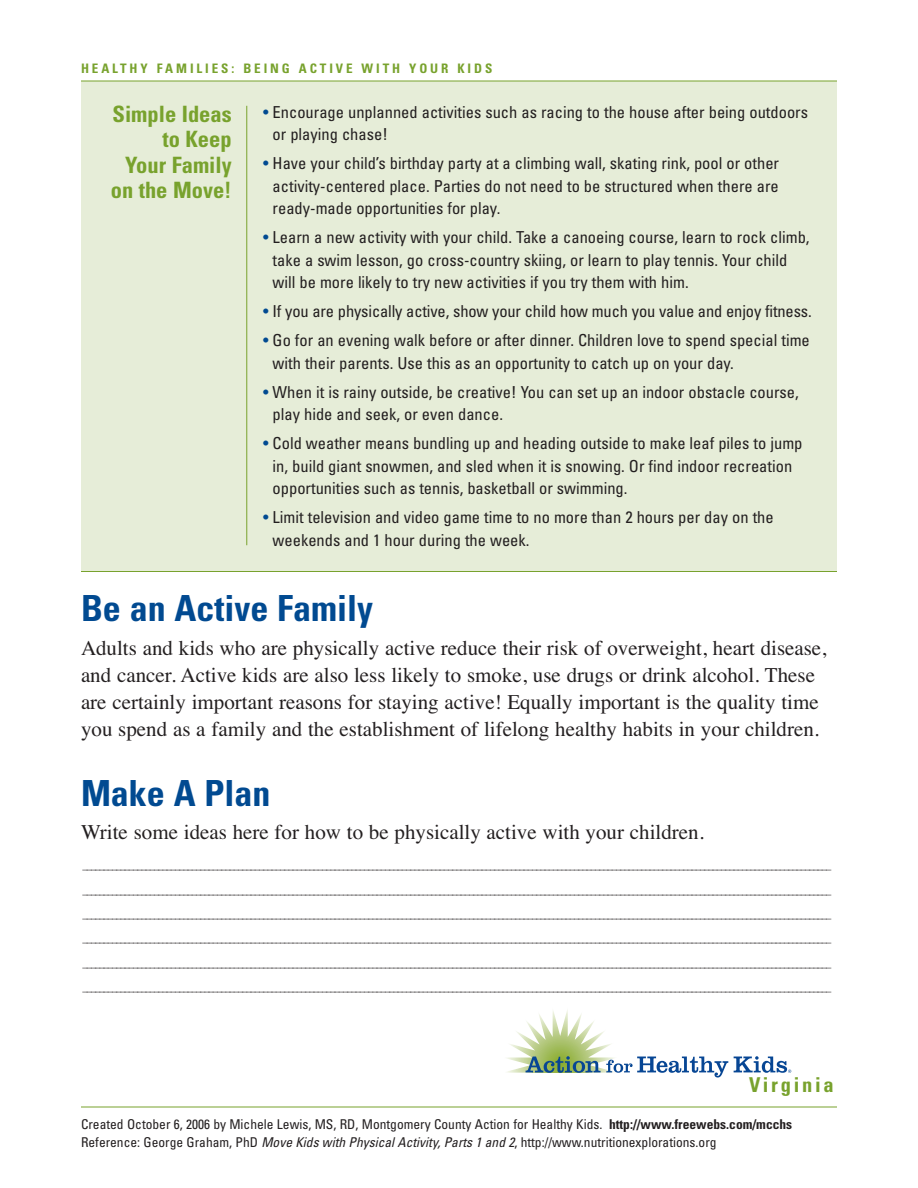
<style>
.page{position:relative;width:918px;height:1188px;background:#fff}
.page>*{position:absolute;margin:0;border:0;box-sizing:border-box;transform-origin:0 0}
.t1{font:700 condensed 36px "Univers";color:#014a91}
.t2{font:700 condensed 22.5px/25.5px "Univers";color:#78a22d;text-align:right}
.t3{font:21px/27px "Times";color:#231f20}
.t4{font:700 condensed 20.55px "Univers";letter-spacing:.135em;color:#78a22d}
.t5{font:condensed 16.5px/22.5px "Univers";color:#231f20}
.t6{font:condensed 13.5px/18px "Univers";color:#231f20}
.t7{font:700 condensed 13.05px "Univers";letter-spacing:.22em;color:#78a22d}
.t8{font:10.5px "Times";color:#231f20}
.s1{color:#014a91}
.s2{font-weight:700}
.s3{font-style:italic}
</style>
<div class="page">
<div style="left:81px;top:81px;width:756px;height:491px;background:#e6edd8"></div>
<hr style="left:81px;top:81px;width:756px;height:1px;background:#78a22d">
<hr style="left:81px;top:1107px;width:756px;height:1px;background:#78a22d">
<svg style="left:507px;top:1010px;width:221px;height:68px"></svg>
<svg style="left:734px;top:1056px;width:57px;height:17px"></svg>
<hr style="left:81px;top:571px;width:756px;height:1px;background:#78a22d">
<hr style="left:247px;top:106px;width:1px;height:439px;background:#78a22d">
<p class="t7" style="left:81px;top:63px;width:413px">HEALTHY FAMILIES: BEING ACTIVE WITH YOUR KIDS</p>
<h2 class="t2" style="left:111px;top:104px;width:122px">Simple Ideas to Keep<br>Your Family on the Move!</h2>
<h3 class="t5" style="left:273px;top:102px;width:537px;text-indent:-9px"><span class="s1">•</span> Encourage unplanned activities such as racing to the house after being outdoors or playing chase!</h3>
<h3 class="t5" style="left:273px;top:154px;width:508px;text-align:justify;text-indent:-9px"><span class="s1">•</span> Have your child’s birthday party at a climbing wall, skating rink, pool or other activity-centered place. Parties do not need to be structured when there are ready-made opportunities for play.</h3>
<h3 class="t5" style="left:273px;top:228px;width:539px;text-indent:-9px"><span class="s1">•</span> Learn a new activity with your child. Take a canoeing course, learn to rock climb, take a swim lesson, go cross-country skiing, or learn to play tennis. Your child will be more likely to try new activities if you try them with him.</h3>
<h3 class="t5" style="left:263px;top:302px;width:550px"><span class="s1">•</span> If you are physically active, show your child how much you value and enjoy fitness.</h3>
<h3 class="t5" style="left:273px;top:330px;width:539px;text-indent:-9px"><span class="s1">•</span> Go for an evening walk before or after dinner. Children love to spend special time with their parents. Use this as an opportunity to catch up on your day.</h3>
<h3 class="t5" style="left:273px;top:382px;width:528px;text-indent:-9px"><span class="s1">•</span> When it is rainy outside, be creative! You can set up an indoor obstacle course, play hide and seek, or even dance.</h3>
<h3 class="t5" style="left:273px;top:433px;width:531px;text-indent:-9px"><span class="s1">•</span> Cold weather means bundling up and heading outside to make leaf piles to jump in, build giant snowmen, and sled when it is snowing. Or find indoor recreation opportunities such as tennis, basketball or swimming.</h3>
<h3 class="t5" style="left:273px;top:507px;width:503px;text-indent:-9px"><span class="s1">•</span> Limit television and video game time to no more than 2 hours per day on the weekends and 1 hour during the week.</h3>
<h1 class="t1" style="left:81px;top:595px;width:294px">Be an Active Family</h1>
<p class="t3" style="left:81px;top:636px;width:747px">Adults and kids who are physically active reduce their risk of overweight, heart disease, and cancer. Active kids are also less likely to smoke, use drugs or drink alcohol. These are certainly important reasons for staying active! Equally important is the quality time you spend as a family and the establishment of lifelong healthy habits in your children.</p>
<h1 class="t1" style="left:81px;top:780px;width:191px">Make A Plan</h1>
<h3 class="t3" style="left:81px;top:820px;width:624px">Write some ideas here for how to be physically active with your children.</h3>
<p class="t8" style="left:83px;top:862px;width:750px">__________________________________________________________________________________________________________________________________________________________________________________</p>
<p class="t8" style="left:83px;top:886px;width:750px">__________________________________________________________________________________________________________________________________________________________________________________</p>
<p class="t8" style="left:83px;top:911px;width:750px">__________________________________________________________________________________________________________________________________________________________________________________</p>
<p class="t8" style="left:83px;top:935px;width:750px">__________________________________________________________________________________________________________________________________________________________________________________</p>
<p class="t8" style="left:83px;top:959px;width:750px">__________________________________________________________________________________________________________________________________________________________________________________</p>
<p class="t8" style="left:83px;top:984px;width:750px">__________________________________________________________________________________________________________________________________________________________________________________</p>
<h3 class="t4" style="left:749px;top:1077px;width:86px">Virginia</h3>
<p class="t6" style="left:81px;top:1117px;width:713px">Created October 6, 2006 by Michele Lewis, MS, RD, Montgomery County Action for Healthy Kids. <span class="s2">http://www.freewebs.com/mcchs<br></span>Reference: George Graham, PhD <span class="s3">Move Kids with PhysicalActivity,Parts 1 and 2</span>, http://www.nutritionexplorations.org</p>
</div>
